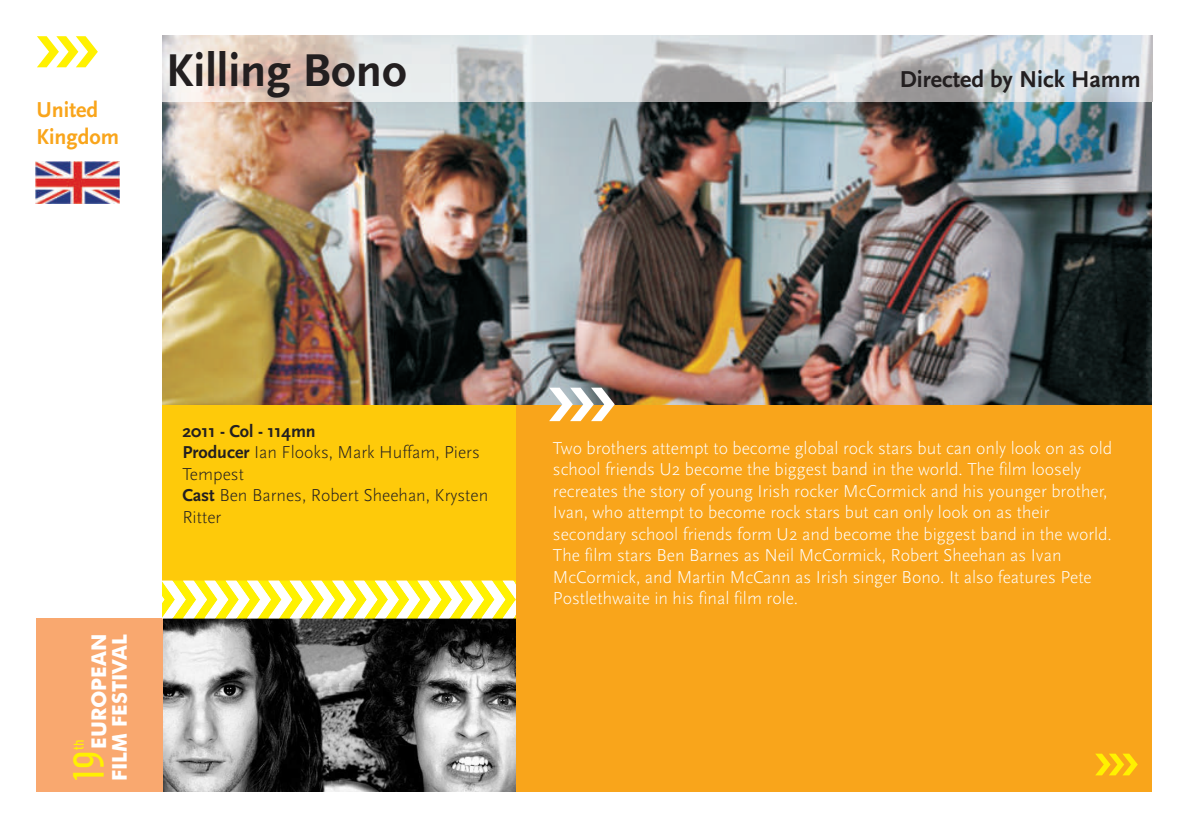
<style>
.page{position:relative;width:1188px;height:828px;background:#fff}
.page>*{position:absolute;margin:0;border:0;box-sizing:border-box;transform-origin:0 0}
.t1{font:700 48px "Scala Sans Pro";color:#231f20}
.t2{font:40.8px "Chica Mono";color:#fff101}
.t3{font:700 24px "Scala Sans Pro";color:#231f20}
.t4{font:700 22.6px/26.8px "Scala Sans Pro";color:#f9a51b}
.t5{font:500 20.4px/20.6px "Futura BT";color:#fff;text-align:right}
.t6{font:300 18px/21.4px "Scala Sans Pro";color:#fff}
.t7{font:300 18px/21.4px "Scala Sans Pro";color:#231f20}
.t8{font:13.2px "Chica Mono";color:#fff101}
.s1{font-weight:700}
</style>
<div class="page">
<img style="left:162px;top:102px;width:990px;height:303px">
<div style="left:515px;top:405px;width:637px;height:387px;background:#f9a51b"></div>
<div style="left:162px;top:405px;width:353px;height:176px;background:#feca0a"></div>
<img style="left:162px;top:618px;width:353px;height:174px">
<div style="left:36px;top:618px;width:126px;height:174px;background:#f9a86f"></div>
<svg style="left:162px;top:581px;width:353px;height:37px"></svg>
<img style="left:162px;top:36px;width:990px;height:66px">
<svg style="left:37px;top:36px;width:61px;height:31px"></svg>
<svg style="left:1095px;top:754px;width:43px;height:21px"></svg>
<svg style="left:549px;top:388px;width:66px;height:33px"></svg>
<img style="left:36px;top:162px;width:83px;height:41px">
<p class="t4" style="left:37px;top:98px;width:84px">United<br>Kingdom</p>
<h1 class="t1" style="left:166px;top:50px;width:242px">Killing Bono</h1>
<h3 class="t3" style="left:900px;top:69px;width:243px">Directed by Nick Hamm</h3>
<p class="t5" style="left:91px;top:781px;width:149px;rotate:-90deg">EUROPEAN<br>FILM FESTIVAL</p>
<p class="t8" style="left:71px;top:751px;width:13px;rotate:-90deg">th</p>
<h2 class="t2" style="left:63px;top:783px;width:35px;rotate:-90deg">19</h2>
<p class="t7" style="left:182px;top:422px;width:308px"><span class="s1">2011 - Col - 114mn<br>Producer</span> Ian Flooks, Mark Huffam, Piers<br>Tempest<br><span class="s1">Cast</span> Ben Barnes, Robert Sheehan, Krysten<br>Ritter</p>
<p class="t6" style="left:553px;top:439px;width:561px">Two brothers attempt to become global rock stars but can only look on as old school friends U2 become the biggest band in the world. The film loosely recreates the story of young Irish rocker McCormick and his younger brother, Ivan, who attempt to become rock stars but can only look on as their secondary school friends form U2 and become the biggest band in the world.<br>The film stars Ben Barnes as Neil McCormick, Robert Sheehan as Ivan McCormick, and Martin McCann as Irish singer Bono. It also features Pete Postlethwaite in his final film role.</p>
</div>
